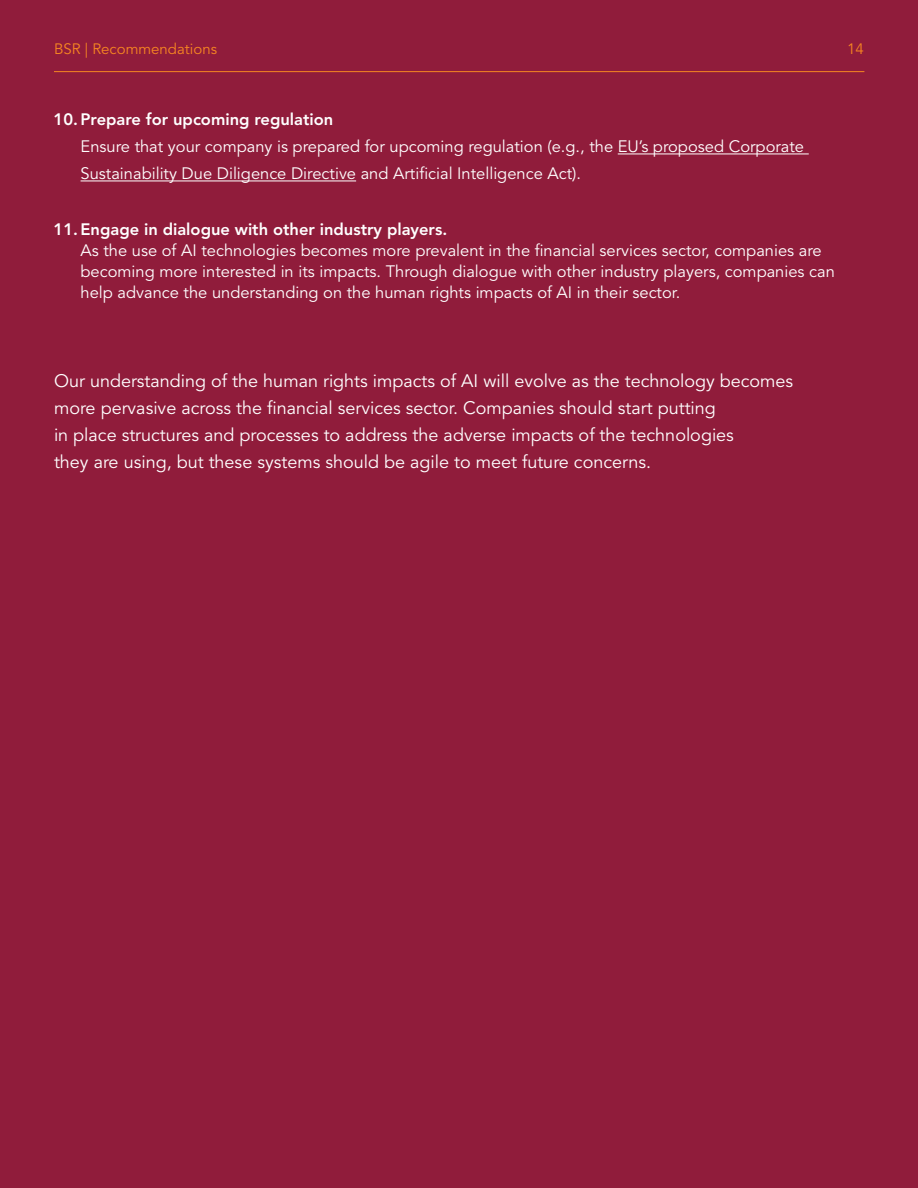
<style>
.page{position:relative;width:918px;height:1188px;background:#901c3b}
.page>*{position:absolute;margin:0;border:0;box-sizing:border-box;transform-origin:0 0}
.t1{font:18px/27px "Avenir LT Std";color:#fff}
.t2{font:16.5px/21px "Avenir LT Std";color:#fff}
.t3{font:800 16.5px "Avenir LT Std";color:#fff}
.t4{font:15px "Avenir LT Std";color:#f68621}
</style>
<div class="page">
<hr style="left:618px;top:154px;width:191px;height:1px;background:#fff">
<hr style="left:81px;top:181px;width:275px;height:1px;background:#fff">
<hr style="left:54px;top:71px;width:810px;height:1px;background:#f68621">
<p class="t4" style="left:54px;top:40px;width:165px">BSR | Recommendations</p>
<p class="t4" style="left:847px;top:40px;width:18px">14</p>
<p class="t3" style="left:54px;top:110px;width:281px">10. Prepare for upcoming regulation</p>
<p class="t2" style="left:81px;top:134px;width:725px;line-height:27px">Ensure that your company is prepared for upcoming regulation (e.g., the EU’s proposed Corporate<br>Sustainability Due Diligence Directive and Artificial Intelligence Act).</p>
<p class="t3" style="left:54px;top:219px;width:395px">11. Engage in dialogue with other industry players.</p>
<p class="t2" style="left:81px;top:240px;width:756px">As the use of AI technologies becomes more prevalent in the financial services sector, companies are becoming more interested in its impacts. Through dialogue with other industry players, companies can help advance the understanding on the human rights impacts of AI in their sector.</p>
<p class="t1" style="left:54px;top:368px;width:741px">Our understanding of the human rights impacts of AI will evolve as the technology becomes more pervasive across the financial services sector. Companies should start putting<br>in place structures and processes to address the adverse impacts of the technologies<br>they are using, but these systems should be agile to meet future concerns.</p>
</div>
